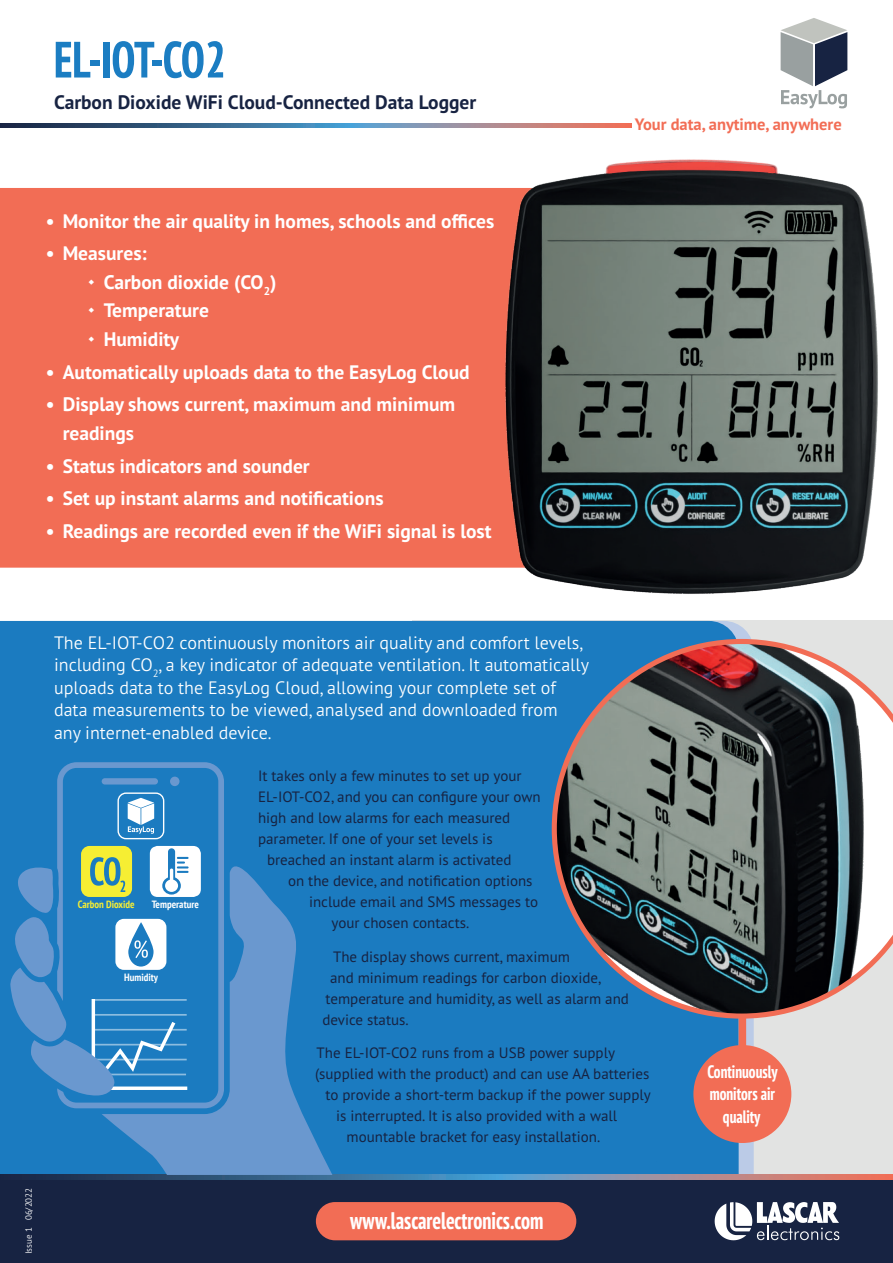
<style>
.page{position:relative;width:893px;height:1263px;background:#fff}
.page>*{position:absolute;margin:0;border:0;box-sizing:border-box;transform-origin:0 0}
.t1{font:700 condensed 51px "PT Sans Pro";color:#1b7dc2}
.t2{font:700 condensed 24px "PT Sans Pro";color:#fff}
.t3{font:700 19.5px/28.5px "PT Sans Pro";color:#fff}
.t4{font:700 19.5px "PT Sans Pro";color:#172342}
.t5{font:700 19.5px "PT Sans";color:#fff}
.t6{font:300 18px/22.5px "PT Sans Pro";color:#fff}
.t7{font:700 condensed 18px/22.5px "PT Sans Pro";color:#fff;text-align:center}
.t8{font:700 16.5px "PT Sans Pro";color:#f26d55}
.t9{font:15px "PT Sans Pro";color:#172342}
.t10{font:700 condensed 10.5px "PT Sans";color:#fff}
.t11{font:700 condensed 10.5px "PT Sans";color:#f6ee33}
.t12{font:300 9px "PT Sans Pro";color:#fff}
.s1{font-family:"PT Sans Pro"}
</style>
<div class="page">
<div style="left:412px;top:621px;width:481px;height:558px;background:#e2e3e2"></div>
<div style="left:0;top:621px;width:739px;height:554px;background:#1b7bc0"></div>
<div style="left:0;top:188px;width:176px;height:380px;background:#f26d55"></div>
<div style="left:0;top:1179px;width:893px;height:84px;background:#172342"></div>
<svg style="left:715px;top:1202px;width:124px;height:38px"></svg>
<svg style="left:0;top:1175px;width:893px;height:4px;background:#67728b"></svg>
<div style="left:316px;top:1202px;width:260px;height:38px;background:#f26d55;border-radius:19px"></div>
<svg style="left:10px;top:762px;width:322px;height:413px;background:#3b88c6"></svg>
<div style="left:117px;top:792px;width:47px;height:47px;border:1px solid #fff;border-radius:8px"></div>
<div style="left:693px;top:1045px;width:98px;height:98px;background:#f26d55;border-radius:50%"></div>
<div style="left:739px;top:1002px;width:7px;height:48px;background:#f26d55"></div>
<svg style="left:128px;top:798px;width:26px;height:36px"></svg>
<svg style="left:780px;top:18px;width:67px;height:63px"></svg>
<svg style="left:1px;top:123px;width:175px;height:5px"></svg>
<svg style="left:552px;top:658px;width:341px;height:361px;background:#5b676e"></svg>
<img style="left:176px;top:81px;width:717px;height:577px">
<svg style="left:81px;top:846px;width:51px;height:51px;background:#c6d551"></svg>
<svg style="left:89px;top:279px;width:26px;height:11px"></svg>
<svg style="left:89px;top:307px;width:26px;height:11px"></svg>
<svg style="left:89px;top:336px;width:26px;height:11px"></svg>
<h1 class="t1" style="left:54px;top:26px;width:174px">EL-IOT-CO2</h1>
<h3 class="t4" style="left:54px;top:89px;width:424px">Carbon Dioxide WiFi Cloud-Connected Data Logger</h3>
<h3 class="t3" style="left:46px;top:206px;width:450px">• Monitor the air quality in homes, schools and offices</h3>
<h3 class="t3" style="left:46px;top:239px;width:103px">• Measures:</h3>
<h3 class="t5" style="left:104px;top:269px;width:174px">Carbon dioxide (<span class="s1">CO</span><sub>2</sub>)</h3>
<h3 class="t3" style="left:104px;top:296px;width:107px">Temperature</h3>
<h3 class="t5" style="left:104px;top:326px;width:77px">Humidity</h3>
<h3 class="t3" style="left:46px;top:357px;width:426px">• Automatically uploads data to the EasyLog Cloud</h3>
<h3 class="t3" style="left:63px;top:390px;width:394px;text-indent:-17px">• Display shows current, maximum and minimum readings</h3>
<h3 class="t3" style="left:46px;top:451px;width:266px">• Status indicators and sounder</h3>
<h3 class="t3" style="left:46px;top:484px;width:339px">• Set up instant alarms and notifications</h3>
<h3 class="t3" style="left:46px;top:517px;width:447px">• Readings are recorded even if the WiFi signal is lost</h3>
<p class="t8" style="left:635px;top:113px;width:208px">Your data, anytime, anywhere</p>
<p class="t12" style="left:23px;top:1254px;width:68px;rotate:-90deg">Issue 1 06/2022</p>
<p class="t6" style="left:54px;top:630px;width:537px">The EL-IOT-CO2 continuously monitors air quality and comfort levels, including CO<sub>2</sub>, a key indicator of adequate ventilation. It automatically uploads data to the EasyLog Cloud, allowing your complete set of data measurements to be viewed, analysed and downloaded from any internet-enabled device.</p>
<p class="t9" style="left:258px;top:766px;width:265px">It takes only a few minutes to set up your</p>
<p class="t9" style="left:258px;top:787px;width:284px">EL-IOT-CO2, and you can configure your own</p>
<p class="t9" style="left:258px;top:808px;width:254px">high and low alarms for each measured</p>
<p class="t9" style="left:258px;top:829px;width:236px">parameter. If one of your set levels is</p>
<p class="t9" style="left:267px;top:850px;width:246px">breached an instant alarm is activated</p>
<p class="t9" style="left:288px;top:871px;width:246px">on the device, and notification options</p>
<p class="t9" style="left:309px;top:892px;width:231px">include email and SMS messages to</p>
<p class="t9" style="left:332px;top:913px;width:139px">your chosen contacts.</p>
<p class="t9" style="left:333px;top:947px;width:238px">The display shows current, maximum</p>
<p class="t9" style="left:330px;top:968px;width:273px">and minimum readings for carbon dioxide,</p>
<p class="t9" style="left:326px;top:989px;width:305px">temperature and humidity, as well as alarm and</p>
<p class="t9" style="left:322px;top:1010px;width:88px">device status.</p>
<p class="t9" style="left:316px;top:1043px;width:300px">The EL-IOT-CO2 runs from a USB power supply</p>
<p class="t9" style="left:315px;top:1064px;width:336px">(supplied with the product) and can use AA batteries</p>
<p class="t9" style="left:326px;top:1085px;width:327px">to provide a short-term backup if the power supply</p>
<p class="t9" style="left:336px;top:1106px;width:283px">is interrupted. It is also provided with a wall</p>
<p class="t9" style="left:346px;top:1127px;width:255px">mountable bracket for easy installation.</p>
<p class="t11" style="left:78px;top:897px;width:58px">Carbon Dioxide</p>
<p class="t10" style="left:152px;top:898px;width:49px">Temperature</p>
<p class="t10" style="left:124px;top:970px;width:35px">Humidity</p>
<h2 class="t2" style="left:350px;top:1205px;width:195px">www.lascarelectronics.com</h2>
<p class="t7" style="left:708px;top:1060px;width:72px">Continuously monitors air quality</p>
</div>
